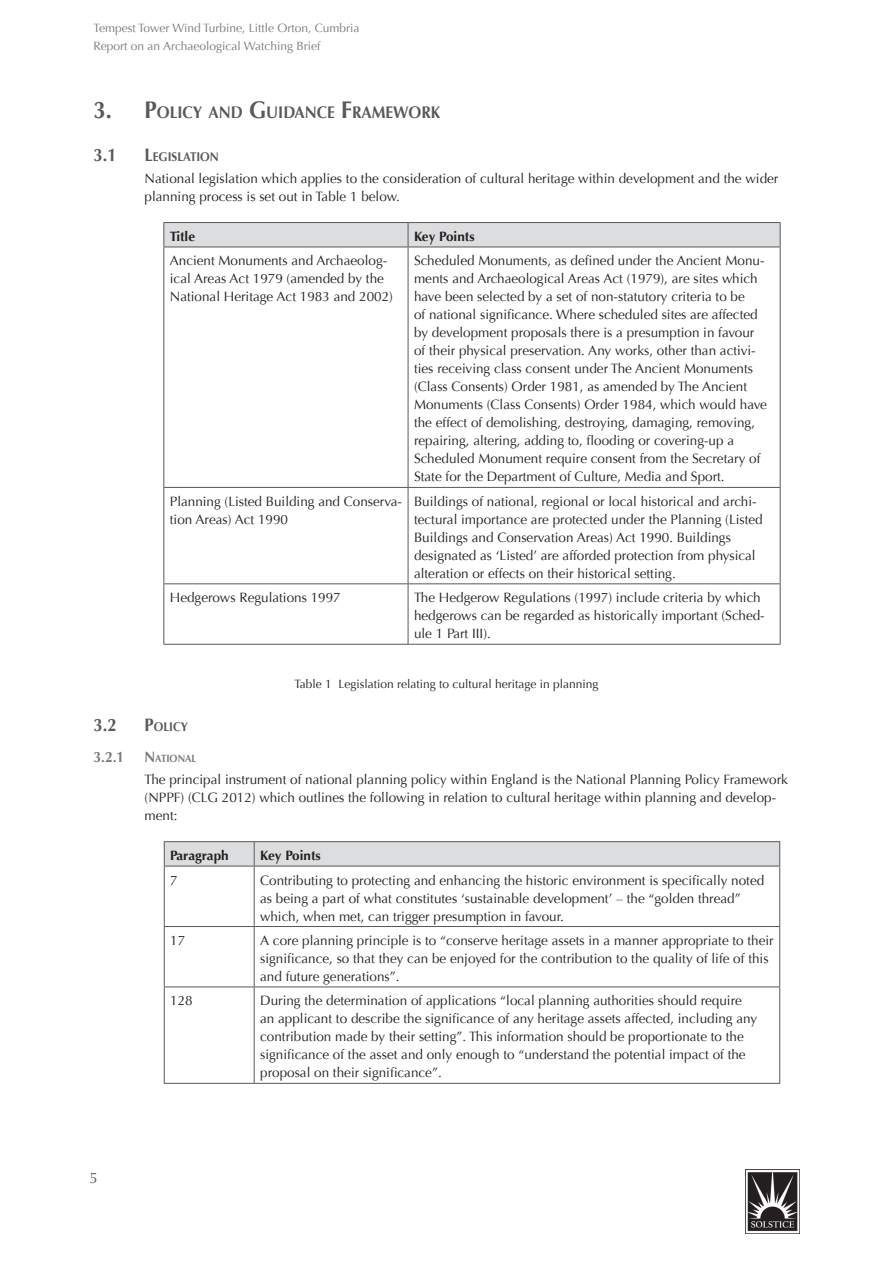
<style>
.page{position:relative;width:893px;height:1263px;background:#fff}
.page>*{position:absolute;margin:0;border:0;box-sizing:border-box;transform-origin:0 0}
.t1{font:700 18px "Optima";color:#58595b;scale:.92 1}
.t2{font:700 16.8px "Optima";color:#58595b;scale:.92 1}
.t3{font:700 15px "Optima";color:#77797b;scale:.92 1}
.t4{font:15px "Optima";color:#58595b}
.t5{font:13.5px/18px "Optima";color:#231f20}
.t6{font:700 13.5px "Optima";color:#231f20}
.t7{font:700 12.6px "Optima";color:#58595b;scale:.92 1}
.t8{font:12px/18px "Optima";color:#77797b}
.t9{font:12px "Optima";color:#231f20}
.t10{font:700 10.5px "Optima";color:#77797b;scale:.92 1}
.s1{font-size:24px}
.s2{font-size:18px}
.s3{font-size:15px}
</style>
<div class="page">
<hr style="left:408px;top:247px;width:1px;height:240px;background:#58595b">
<hr style="left:163px;top:487px;width:245px;height:1px;background:#58595b">
<hr style="left:408px;top:487px;width:372px;height:1px;background:#58595b">
<hr style="left:408px;top:488px;width:1px;height:95px;background:#58595b">
<hr style="left:163px;top:583px;width:245px;height:1px;background:#58595b">
<hr style="left:408px;top:583px;width:372px;height:1px;background:#58595b">
<hr style="left:408px;top:584px;width:1px;height:60px;background:#58595b">
<hr style="left:163px;top:222px;width:245px;height:1px;background:#58595b">
<hr style="left:408px;top:222px;width:372px;height:1px;background:#58595b">
<div style="left:163px;top:223px;width:618px;height:24px;background:#dcddde"></div>
<hr style="left:163px;top:247px;width:245px;height:1px;background:#58595b">
<hr style="left:163px;top:247px;width:1px;height:240px;background:#58595b">
<hr style="left:408px;top:247px;width:372px;height:1px;background:#58595b">
<hr style="left:780px;top:247px;width:1px;height:240px;background:#58595b">
<hr style="left:163px;top:488px;width:1px;height:95px;background:#58595b">
<hr style="left:780px;top:488px;width:1px;height:95px;background:#58595b">
<hr style="left:163px;top:584px;width:1px;height:60px;background:#58595b">
<hr style="left:780px;top:584px;width:1px;height:60px;background:#58595b">
<hr style="left:163px;top:644px;width:245px;height:1px;background:#58595b">
<hr style="left:408px;top:644px;width:372px;height:1px;background:#58595b">
<hr style="left:254px;top:866px;width:1px;height:60px;background:#58595b">
<hr style="left:164px;top:926px;width:90px;height:1px;background:#58595b">
<hr style="left:254px;top:926px;width:526px;height:1px;background:#58595b">
<hr style="left:254px;top:927px;width:1px;height:59px;background:#58595b">
<hr style="left:164px;top:986px;width:90px;height:1px;background:#58595b">
<hr style="left:254px;top:986px;width:526px;height:1px;background:#58595b">
<hr style="left:254px;top:987px;width:1px;height:96px;background:#58595b">
<hr style="left:164px;top:1083px;width:90px;height:1px;background:#58595b">
<hr style="left:254px;top:1083px;width:526px;height:1px;background:#58595b">
<hr style="left:164px;top:841px;width:90px;height:1px;background:#58595b">
<hr style="left:254px;top:841px;width:526px;height:1px;background:#58595b">
<svg style="left:164px;top:842px;width:616px;height:24px"></svg>
<hr style="left:164px;top:866px;width:90px;height:1px;background:#58595b">
<hr style="left:164px;top:866px;width:1px;height:60px;background:#58595b">
<hr style="left:254px;top:866px;width:526px;height:1px;background:#58595b">
<hr style="left:779px;top:866px;width:1px;height:60px;background:#58595b">
<hr style="left:164px;top:927px;width:1px;height:59px;background:#58595b">
<hr style="left:779px;top:927px;width:1px;height:59px;background:#58595b">
<hr style="left:164px;top:987px;width:1px;height:96px;background:#58595b">
<hr style="left:779px;top:987px;width:1px;height:96px;background:#58595b">
<img style="left:746px;top:1169px;width:53px;height:63px">
<p class="t8" style="left:94px;top:19px;width:267px">Tempest Tower Wind Turbine, Little Orton, Cumbria<br>Report on an Archaeological Watching Brief</p>
<p class="t2" style="left:94px;top:102px;width:378px"><span class="s1">3. P</span>OLICY AND <span class="s1">G</span>UIDANCE <span class="s1">F</span>RAMEWORK</p>
<h1 class="t1" style="left:94px;top:144px;width:27px">3.1</h1>
<p class="t7" style="left:145px;top:149px;width:82px"><span class="s2">L</span>EGISLATION</p>
<p class="t5" style="left:145px;top:169px;width:635px">National legislation which applies to the consideration of cultural heritage within development and the wider planning process is set out in Table 1 below.</p>
<p class="t6" style="left:170px;top:229px;width:27px">Title</p>
<p class="t6" style="left:414px;top:229px;width:62px">Key Points</p>
<p class="t5" style="left:170px;top:252px;width:225px">Ancient Monuments and Archaeolog&shy;ical Areas Act 1979 (amended by the<br>National Heritage Act 1983 and 2002)</p>
<p class="t5" style="left:414px;top:252px;width:354px">Scheduled Monuments, as defined under the Ancient Monu&shy;ments and Archaeological Areas Act (1979), are sites which have been selected by a set of non-statutory criteria to be<br>of national significance. Where scheduled sites are affected by development proposals there is a presumption in favour of their physical preservation. Any works, other than activi&shy;ties receiving class consent under The Ancient Monuments (Class Consents) Order 1981, as amended by The Ancient Monuments (Class Consents) Order 1984, which would have the effect of demolishing, destroying, damaging, removing, repairing, altering, adding to, flooding or covering-up a Scheduled Monument require consent from the Secretary of State for the Department of Culture, Media and Sport.</p>
<p class="t5" style="left:170px;top:492px;width:234px">Planning (Listed Building and Conserva&shy;tion Areas) Act 1990</p>
<p class="t5" style="left:414px;top:492px;width:350px">Buildings of national, regional or local historical and archi&shy;tectural importance are protected under the Planning (Listed Buildings and Conservation Areas) Act 1990. Buildings designated as ‘Listed’ are afforded protection from physical alteration or effects on their historical setting.</p>
<p class="t5" style="left:170px;top:589px;width:172px">Hedgerows Regulations 1997</p>
<p class="t5" style="left:414px;top:589px;width:352px">The Hedgerow Regulations (1997) include criteria by which hedgerows can be regarded as historically important (Sched&shy;ule 1 Part III).</p>
<p class="t9" style="left:294px;top:677px;width:306px">Table 1 Legislation relating to cultural heritage in planning</p>
<h1 class="t1" style="left:94px;top:714px;width:27px">3.2</h1>
<p class="t7" style="left:145px;top:719px;width:49px"><span class="s2">P</span>OLICY</p>
<p class="t3" style="left:94px;top:748px;width:35px">3.2.1</p>
<p class="t10" style="left:145px;top:752px;width:58px"><span class="s3">N</span>ATIONAL</p>
<p class="t5" style="left:145px;top:771px;width:645px">The principal instrument of national planning policy within England is the National Planning Policy Framework (NPPF) (CLG 2012) which outlines the following in relation to cultural heritage within planning and develop&shy;ment:</p>
<p class="t6" style="left:170px;top:848px;width:60px">Paragraph</p>
<p class="t6" style="left:260px;top:848px;width:62px">Key Points</p>
<p class="t5" style="left:170px;top:871px;width:9px">7</p>
<p class="t5" style="left:260px;top:871px;width:506px">Contributing to protecting and enhancing the historic environment is specifically noted as being a part of what constitutes ‘sustainable development’ – the “golden thread” which, when met, can trigger presumption in favour.</p>
<p class="t5" style="left:170px;top:931px;width:17px">17</p>
<p class="t5" style="left:260px;top:931px;width:515px">A core planning principle is to “conserve heritage assets in a manner appropriate to their significance, so that they can be enjoyed for the contribution to the quality of life of this and future generations”.</p>
<p class="t5" style="left:170px;top:992px;width:24px">128</p>
<p class="t5" style="left:260px;top:992px;width:498px">During the determination of applications “local planning authorities should require an applicant to describe the significance of any heritage assets affected, including any contribution made by their setting”. This information should be proportionate to the significance of the asset and only enough to “understand the potential impact of the proposal on their significance”.</p>
<p class="t4" style="left:89px;top:1169px;width:10px">5</p>
</div>
